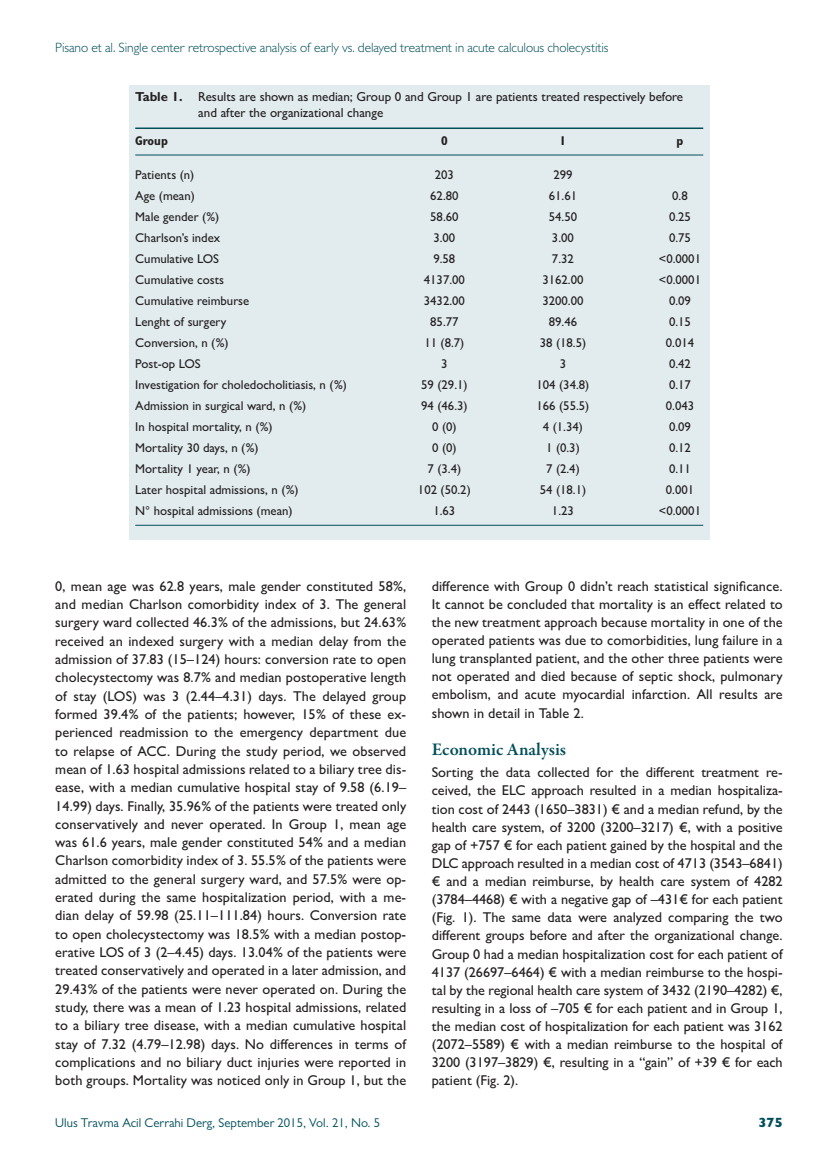
<style>
.page{position:relative;width:838px;height:1170px;background:#fff}
.page>*{position:absolute;margin:0;border:0;box-sizing:border-box;transform-origin:0 0}
.t1{font:600 18px "Garamond Premr Pro";color:#004e59}
.t2{font:500 14.25px/18.3px "Gill Sans MT Pro";letter-spacing:.005em;color:#231f20;text-align:justify}
.t3{font:300 13.5px "Gill Sans MT Pro";letter-spacing:-.005em;color:#004e59}
.t4{font:800 13.5px "Gill Sans MT Pro";color:#004e59}
.t5{font:500 13.05px/15.6px "Gill Sans MT Pro";color:#231f20}
.t6{font:500 12.75px "Gill Sans MT Pro";color:#231f20}
.t7{font:12.75px "Gill Sans MT Pro";color:#004e59}
.t8{font:700 condensed 12.75px "Gill Sans MT Pro";color:#231f20}
.s1{font-weight:700}
</style>
<div class="page">
<div style="left:129px;top:85px;width:580px;height:454px;background:#e2ecef"></div>
<hr style="left:135px;top:127px;width:568px;height:2px;background:#004e59">
<hr style="left:135px;top:155px;width:568px;height:1px;background:#004e59">
<hr style="left:135px;top:525px;width:568px;height:1px;background:#004e59">
<p class="t3" style="left:55px;top:39px;width:555px">Pisano et al. Single center retrospective analysis of early vs. delayed treatment in acute calculous cholecystitis</p>
<p class="t5" style="left:198px;top:89px;width:486px;text-indent:-63px"><span class="s1">Table 1.</span> Results are shown as median; Group 0 and Group 1 are patients treated respectively before and after the organizational change</p>
<p class="t8" style="left:135px;top:133px;width:34px">Group</p>
<p class="t8" style="left:441px;top:133px;width:8px">0</p>
<p class="t8" style="left:559px;top:133px;width:8px">1</p>
<p class="t8" style="left:676px;top:133px;width:8px">p</p>
<p class="t6" style="left:135px;top:167px;width:61px">Patients (n)</p>
<p class="t6" style="left:435px;top:167px;width:21px">203</p>
<p class="t6" style="left:553px;top:167px;width:21px">299</p>
<p class="t6" style="left:135px;top:188px;width:61px">Age (mean)</p>
<p class="t6" style="left:430px;top:188px;width:30px">62.80</p>
<p class="t6" style="left:549px;top:188px;width:30px">61.61</p>
<p class="t6" style="left:672px;top:188px;width:17px">0.8</p>
<p class="t6" style="left:135px;top:209px;width:86px">Male gender (%)</p>
<p class="t6" style="left:430px;top:209px;width:30px">58.60</p>
<p class="t6" style="left:549px;top:209px;width:30px">54.50</p>
<p class="t6" style="left:669px;top:209px;width:23px">0.25</p>
<p class="t6" style="left:135px;top:230px;width:87px">Charlson’s index</p>
<p class="t6" style="left:433px;top:230px;width:23px">3.00</p>
<p class="t6" style="left:552px;top:230px;width:23px">3.00</p>
<p class="t6" style="left:669px;top:230px;width:23px">0.75</p>
<p class="t6" style="left:135px;top:251px;width:85px">Cumulative LOS</p>
<p class="t6" style="left:433px;top:251px;width:23px">9.58</p>
<p class="t6" style="left:552px;top:251px;width:23px">7.32</p>
<p class="t6" style="left:659px;top:251px;width:44px">&lt;0.0001</p>
<p class="t6" style="left:135px;top:272px;width:90px">Cumulative costs</p>
<p class="t6" style="left:424px;top:272px;width:43px">4137.00</p>
<p class="t6" style="left:542px;top:272px;width:43px">3162.00</p>
<p class="t6" style="left:659px;top:272px;width:44px">&lt;0.0001</p>
<p class="t6" style="left:135px;top:293px;width:115px">Cumulative reimburse</p>
<p class="t6" style="left:424px;top:293px;width:43px">3432.00</p>
<p class="t6" style="left:542px;top:293px;width:43px">3200.00</p>
<p class="t6" style="left:669px;top:293px;width:23px">0.09</p>
<p class="t6" style="left:135px;top:314px;width:93px">Lenght of surgery</p>
<p class="t6" style="left:430px;top:314px;width:30px">85.77</p>
<p class="t6" style="left:549px;top:314px;width:30px">89.46</p>
<p class="t6" style="left:669px;top:314px;width:23px">0.15</p>
<p class="t6" style="left:135px;top:335px;width:95px">Conversion, n (%)</p>
<p class="t6" style="left:424px;top:335px;width:42px">11 (8.7)</p>
<p class="t6" style="left:539px;top:335px;width:48px">38 (18.5)</p>
<p class="t6" style="left:666px;top:335px;width:30px">0.014</p>
<p class="t6" style="left:135px;top:356px;width:67px">Post-op LOS</p>
<p class="t6" style="left:441px;top:356px;width:8px">3</p>
<p class="t6" style="left:560px;top:356px;width:8px">3</p>
<p class="t6" style="left:669px;top:356px;width:23px">0.42</p>
<p class="t6" style="left:135px;top:377px;width:213px">Investigation for choledocholitiasis, n (%)</p>
<p class="t6" style="left:421px;top:377px;width:48px">59 (29.1)</p>
<p class="t6" style="left:536px;top:377px;width:54px">104 (34.8)</p>
<p class="t6" style="left:669px;top:377px;width:23px">0.17</p>
<p class="t6" style="left:135px;top:398px;width:172px">Admission in surgical ward, n (%)</p>
<p class="t6" style="left:421px;top:398px;width:48px">94 (46.3)</p>
<p class="t6" style="left:536px;top:398px;width:54px">166 (55.5)</p>
<p class="t6" style="left:666px;top:398px;width:30px">0.043</p>
<p class="t6" style="left:135px;top:419px;width:139px">In hospital mortality, n (%)</p>
<p class="t6" style="left:432px;top:419px;width:26px">0 (0)</p>
<p class="t6" style="left:543px;top:419px;width:42px">4 (1.34)</p>
<p class="t6" style="left:669px;top:419px;width:23px">0.09</p>
<p class="t6" style="left:135px;top:440px;width:125px">Mortality 30 days, n (%)</p>
<p class="t6" style="left:432px;top:440px;width:26px">0 (0)</p>
<p class="t6" style="left:546px;top:440px;width:35px">1 (0.3)</p>
<p class="t6" style="left:669px;top:440px;width:23px">0.12</p>
<p class="t6" style="left:135px;top:461px;width:117px">Mortality 1 year, n (%)</p>
<p class="t6" style="left:427px;top:461px;width:35px">7 (3.4)</p>
<p class="t6" style="left:546px;top:461px;width:35px">7 (2.4)</p>
<p class="t6" style="left:669px;top:461px;width:23px">0.11</p>
<p class="t6" style="left:135px;top:482px;width:165px">Later hospital admissions, n (%)</p>
<p class="t6" style="left:418px;top:482px;width:54px">102 (50.2)</p>
<p class="t6" style="left:539px;top:482px;width:48px">54 (18.1)</p>
<p class="t6" style="left:666px;top:482px;width:30px">0.001</p>
<p class="t6" style="left:135px;top:503px;width:159px">N° hospital admissions (mean)</p>
<p class="t6" style="left:433px;top:503px;width:23px">1.63</p>
<p class="t6" style="left:552px;top:503px;width:23px">1.23</p>
<p class="t6" style="left:659px;top:503px;width:44px">&lt;0.0001</p>
<p class="t2" style="left:55px;top:576px;width:352px">0, mean age was 62.8 years, male gender constituted 58%, and median Charlson comorbidity index of 3. The general surgery ward collected 46.3% of the admissions, but 24.63% received an indexed surgery with a median delay from the admission of 37.83 (15–124) hours: conversion rate to open cholecystectomy was 8.7% and median postoperative length of stay (LOS) was 3 (2.44–4.31) days. The delayed group formed 39.4% of the patients; however, 15% of these ex&shy;perienced readmission to the emergency department due to relapse of ACC. During the study period, we observed mean of 1.63 hospital admissions related to a biliary tree dis&shy;ease, with a median cumulative hospital stay of 9.58 (6.19– 14.99) days. Finally, 35.96% of the patients were treated only conservatively and never operated. In Group 1, mean age was 61.6 years, male gender constituted 54% and a median Charlson comorbidity index of 3. 55.5% of the patients were admitted to the general surgery ward, and 57.5% were op&shy;erated during the same hospitalization period, with a me&shy;dian delay of 59.98 (25.11–111.84) hours. Conversion rate to open cholecystectomy was 18.5% with a median postop&shy;erative LOS of 3 (2–4.45) days. 13.04% of the patients were treated conservatively and operated in a later admission, and 29.43% of the patients were never operated on. During the study, there was a mean of 1.23 hospital admissions, related to a biliary tree disease, with a median cumulative hospital stay of 7.32 (4.79–12.98) days. No differences in terms of complications and no biliary duct injuries were reported in both groups. Mortality was noticed only in Group 1, but the</p>
<p class="t2" style="left:432px;top:576px;width:352px">difference with Group 0 didn’t reach statistical significance.<br>It cannot be concluded that mortality is an effect related to the new treatment approach because mortality in one of the operated patients was due to comorbidities, lung failure in a lung transplanted patient, and the other three patients were not operated and died because of septic shock, pulmonary embolism, and acute myocardial infarction. All results are shown in detail in Table 2.</p>
<p class="t1" style="left:432px;top:738px;width:136px">Economic Analysis</p>
<p class="t2" style="left:432px;top:763px;width:352px">Sorting the data collected for the different treatment re&shy;ceived, the ELC approach resulted in a median hospitaliza&shy;tion cost of 2443 (1650–3831) € and a median refund, by the health care system, of 3200 (3200–3217) €, with a positive gap of +757 € for each patient gained by the hospital and the DLC approach resulted in a median cost of 4713 (3543–6841) € and a median reimburse, by health care system of 4282 (3784–4468) € with a negative gap of –431€ for each patient (Fig. 1). The same data were analyzed comparing the two different groups before and after the organizational change.<br>Group 0 had a median hospitalization cost for each patient of 4137 (26697–6464) € with a median reimburse to the hospi&shy;tal by the regional health care system of 3432 (2190–4282) €, resulting in a loss of –705 € for each patient and in Group 1, the median cost of hospitalization for each patient was 3162 (2072–5589) € with a median reimburse to the hospital of 3200 (3197–3829) €, resulting in a “gain” of +39 € for each patient (Fig. 2).</p>
<p class="t7" style="left:55px;top:1115px;width:326px">Ulus Travma Acil Cerrahi Derg, September 2015, Vol. 21, No. 5</p>
<p class="t4" style="left:758px;top:1114px;width:26px">375</p>
</div>
